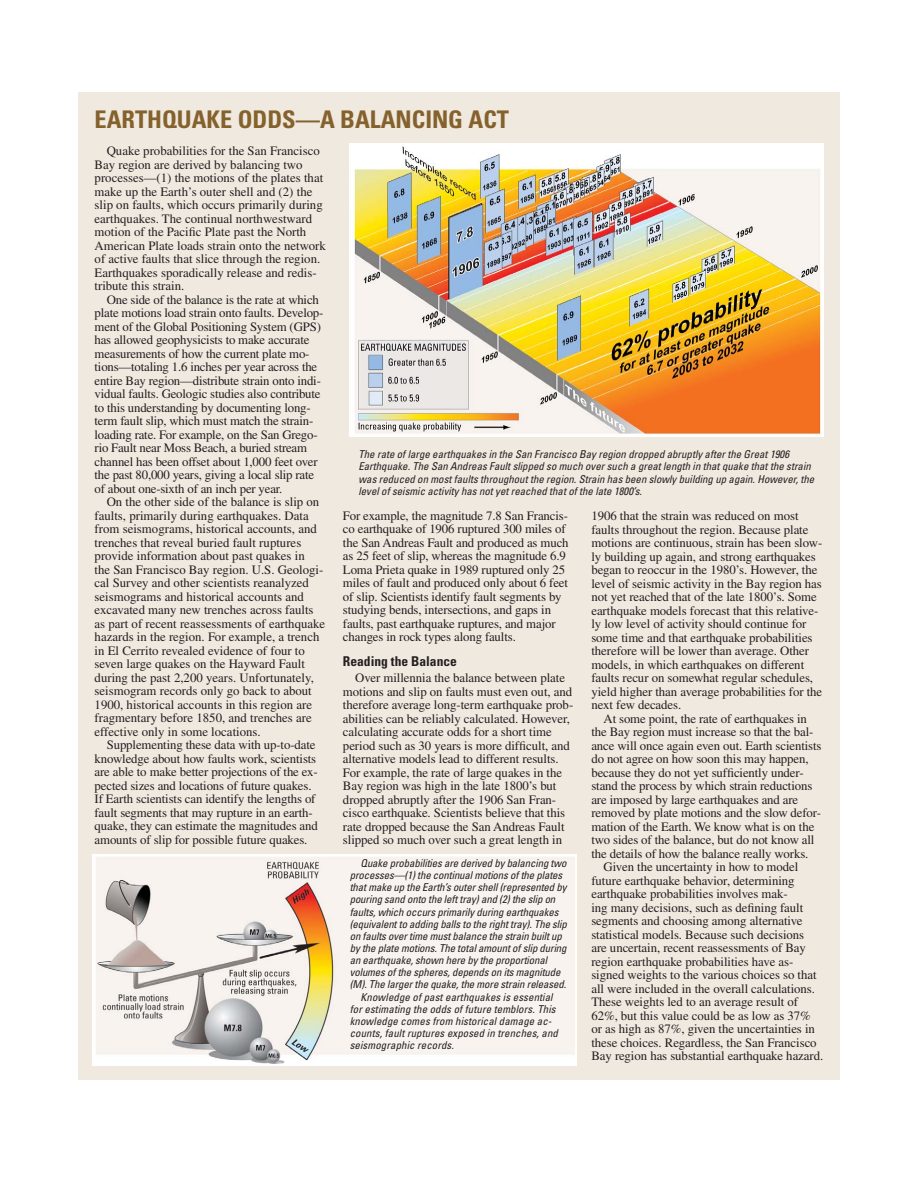
<style>
.page{position:relative;width:918px;height:1188px;background:#fff}
.page>*{position:absolute;margin:0;border:0;box-sizing:border-box;transform-origin:0 0}
.t1{font:700 condensed 24.3px "Univers";color:#85612c}
.t2{font:700 condensed 13.5px "Univers";color:#231f20}
.t3{font:12.9px/13.5px "Times";letter-spacing:-.005em;color:#231f20}
.t4{font:italic condensed 10.8px/12.1px "Univers";color:#231f20}
</style>
<div class="page">
<div style="left:78px;top:92px;width:762px;height:988px;background:#efe9e0"></div>
<img style="left:93px;top:855px;width:483px;height:210px">
<img style="left:350px;top:144px;width:474px;height:293px">
<h1 class="t1" style="left:95px;top:110px;width:416px">EARTHQUAKE ODDS—A BALANCING ACT</h1>
<p class="t3" style="left:95px;top:146px;width:233px;text-indent:12px">Quake probabilities for the San Francisco Bay region are derived by balancing two processes—(1) the motions of the plates that make up the Earth’s outer shell and (2) the slip on faults, which occurs primarily during earthquakes. The continual northwestward motion of the Pacific Plate past the North American Plate loads strain onto the network of active faults that slice through the region.<br>Earthquakes sporadically release and redis&shy;tribute this strain.</p>
<p class="t3" style="left:95px;top:294px;width:230px;text-indent:12px">One side of the balance is the rate at which plate motions load strain onto faults. Develop&shy;ment of the Global Positioning System (GPS) has allowed geophysicists to make accurate measurements of how the current plate mo&shy;tions—totaling 1.6 inches per year across the entire Bay region—distribute strain onto indi&shy;vidual faults. Geologic studies also contribute to this understanding by documenting long&shy;term fault slip, which must match the strain&shy;loading rate. For example, on the San Grego&shy;rio Fault near Moss Beach, a buried stream channel has been offset about 1,000 feet over the past 80,000 years, giving a local slip rate of about one-sixth of an inch per year.</p>
<p class="t3" style="left:95px;top:496px;width:232px;text-indent:12px">On the other side of the balance is slip on faults, primarily during earthquakes. Data from seismograms, historical accounts, and trenches that reveal buried fault ruptures provide information about past quakes in<br>the San Francisco Bay region. U.S. Geologi&shy;cal Survey and other scientists reanalyzed seismograms and historical accounts and excavated many new trenches across faults as part of recent reassessments of earthquake hazards in the region. For example, a trench in El Cerrito revealed evidence of four to seven large quakes on the Hayward Fault during the past 2,200 years. Unfortunately, seismogram records only go back to about 1900, historical accounts in this region are fragmentary before 1850, and trenches are effective only in some locations.</p>
<p class="t3" style="left:95px;top:739px;width:225px;text-indent:12px">Supplementing these data with up-to-date knowledge about how faults work, scientists are able to make better projections of the ex&shy;pected sizes and locations of future quakes.<br>If Earth scientists can identify the lengths of fault segments that may rupture in an earth&shy;quake, they can estimate the magnitudes and amounts of slip for possible future quakes.</p>
<p class="t4" style="left:359px;top:449px;width:459px">The rate of large earthquakes in the San Francisco Bay region dropped abruptly afterthe Great1906<br>Earthquake.The San Andreas Faultslipped so much oversuch a greatlength in thatquake thatthe strain was reduced on mostfaults throughoutthe region.Strain has been slowly building up again.However,the levelof seismic activity has notyetreached thatof the late 1800’s.</p>
<p class="t3" style="left:343px;top:510px;width:227px">For example, the magnitude 7.8 San Francis&shy;co earthquake of 1906 ruptured 300 miles of the San Andreas Fault and produced as much as 25 feet of slip, whereas the magnitude 6.9<br>Loma Prieta quake in 1989 ruptured only 25 miles of fault and produced only about 6 feet of slip. Scientists identify fault segments by studying bends, intersections, and gaps in faults, past earthquake ruptures, and major changes in rock types along faults.</p>
<p class="t2" style="left:343px;top:656px;width:116px">Reading the Balance</p>
<p class="t3" style="left:343px;top:672px;width:232px;text-indent:12px">Over millennia the balance between plate motions and slip on faults must even out, and therefore average long-term earthquake prob&shy;abilities can be reliably calculated. However, calculating accurate odds for a short time period such as 30 years is more difficult, and alternative models lead to different results.<br>For example, the rate of large quakes in the Bay region was high in the late 1800’s but dropped abruptly after the 1906 San Fran&shy;cisco earthquake. Scientists believe that this rate dropped because the San Andreas Fault slipped so much over such a great length in</p>
<p class="t3" style="left:591px;top:511px;width:232px">1906 that the strain was reduced on most faults throughout the region. Because plate motions are continuous, strain has been slow&shy;ly building up again, and strong earthquakes began to reoccur in the 1980’s. However, the level of seismic activity in the Bay region has not yet reached that of the late 1800’s. Some earthquake models forecast that this relative&shy;ly low level of activity should continue for some time and that earthquake probabilities therefore will be lower than average. Other models, in which earthquakes on different faults recur on somewhat regular schedules, yield higher than average probabilities for the next few decades.</p>
<p class="t3" style="left:604px;top:713px;width:205px">At some point, the rate of earthquakes in</p>
<p class="t3" style="left:591px;top:727px;width:224px">the Bay region must increase so that the bal-</p>
<p class="t3" style="left:591px;top:740px;width:232px">ance will once again even out. Earth scientists</p>
<p class="t3" style="left:591px;top:754px;width:219px">do not agree on how soon this may happen,</p>
<p class="t3" style="left:591px;top:767px;width:214px">because they do not yet sufficiently under-</p>
<p class="t3" style="left:591px;top:781px;width:223px">stand the process by which strain reductions</p>
<p class="t3" style="left:591px;top:794px;width:208px">are imposed by large earthquakes and are</p>
<p class="t3" style="left:591px;top:808px;width:231px">removed by plate motions and the slow defor-</p>
<p class="t3" style="left:591px;top:821px;width:225px">mation of the Earth. We know what is on the</p>
<p class="t3" style="left:591px;top:835px;width:225px">two sides of the balance, but do not know all</p>
<p class="t3" style="left:591px;top:848px;width:219px">the details of how the balance really works.</p>
<p class="t3" style="left:604px;top:862px;width:196px">Given the uncertainty in how to model</p>
<p class="t3" style="left:591px;top:875px;width:205px">future earthquake behavior, determining</p>
<p class="t3" style="left:591px;top:889px;width:198px">earthquake probabilities involves mak-</p>
<p class="t3" style="left:591px;top:902px;width:213px">ing many decisions, such as defining fault</p>
<p class="t3" style="left:591px;top:916px;width:213px">segments and choosing among alternative</p>
<p class="t3" style="left:591px;top:929px;width:214px">statistical models. Because such decisions</p>
<p class="t3" style="left:591px;top:943px;width:216px">are uncertain, recent reassessments of Bay</p>
<p class="t3" style="left:591px;top:956px;width:203px">region earthquake probabilities have as-</p>
<p class="t3" style="left:591px;top:970px;width:227px">signed weights to the various choices so that</p>
<p class="t3" style="left:591px;top:983px;width:225px">all were included in the overall calculations.</p>
<p class="t3" style="left:591px;top:997px;width:208px">These weights led to an average result of</p>
<p class="t3" style="left:591px;top:1010px;width:221px">62%, but this value could be as low as 37%</p>
<p class="t3" style="left:591px;top:1024px;width:225px">or as high as 87%, given the uncertainties in</p>
<p class="t3" style="left:591px;top:1037px;width:227px">these choices. Regardless, the San Francisco</p>
<p class="t3" style="left:591px;top:1051px;width:233px">Bay region has substantial earthquake hazard.</p>
<p class="t4" style="left:361px;top:858px;width:210px">Quake probabilities are derived by balancing two</p>
<p class="t4" style="left:350px;top:870px;width:216px">processes—(1)the continualmotions of the plates</p>
<p class="t4" style="left:350px;top:882px;width:218px">thatmake up the Earth’s outershell(represented by</p>
<p class="t4" style="left:350px;top:894px;width:209px">pouring sand onto the lefttray)and (2)the slip on</p>
<p class="t4" style="left:350px;top:907px;width:213px">faults,which occurs primarily during earthquakes</p>
<p class="t4" style="left:350px;top:919px;width:221px">(equivalentto adding balls to the righttray).The slip</p>
<p class="t4" style="left:350px;top:931px;width:216px">on faults overtime mustbalance the strain builtup</p>
<p class="t4" style="left:350px;top:943px;width:221px">by the plate motions.The totalamountof slip during</p>
<p class="t4" style="left:350px;top:955px;width:201px">an earthquake,shown here by the proportional</p>
<p class="t4" style="left:350px;top:967px;width:214px">volumes of the spheres,depends on its magnitude</p>
<p class="t4" style="left:350px;top:980px;width:220px">(M).The largerthe quake,the more strain released.</p>
<p class="t4" style="left:361px;top:992px;width:196px">Knowledge of pastearthquakes is essential</p>
<p class="t4" style="left:350px;top:1004px;width:210px">for estimating the odds of future temblors.This</p>
<p class="t4" style="left:350px;top:1016px;width:205px">knowledge comes from historicaldamage ac-</p>
<p class="t4" style="left:350px;top:1028px;width:212px">counts,faultruptures exposed in trenches,and</p>
<p class="t4" style="left:350px;top:1040px;width:108px">seismographic records.</p>
</div>
